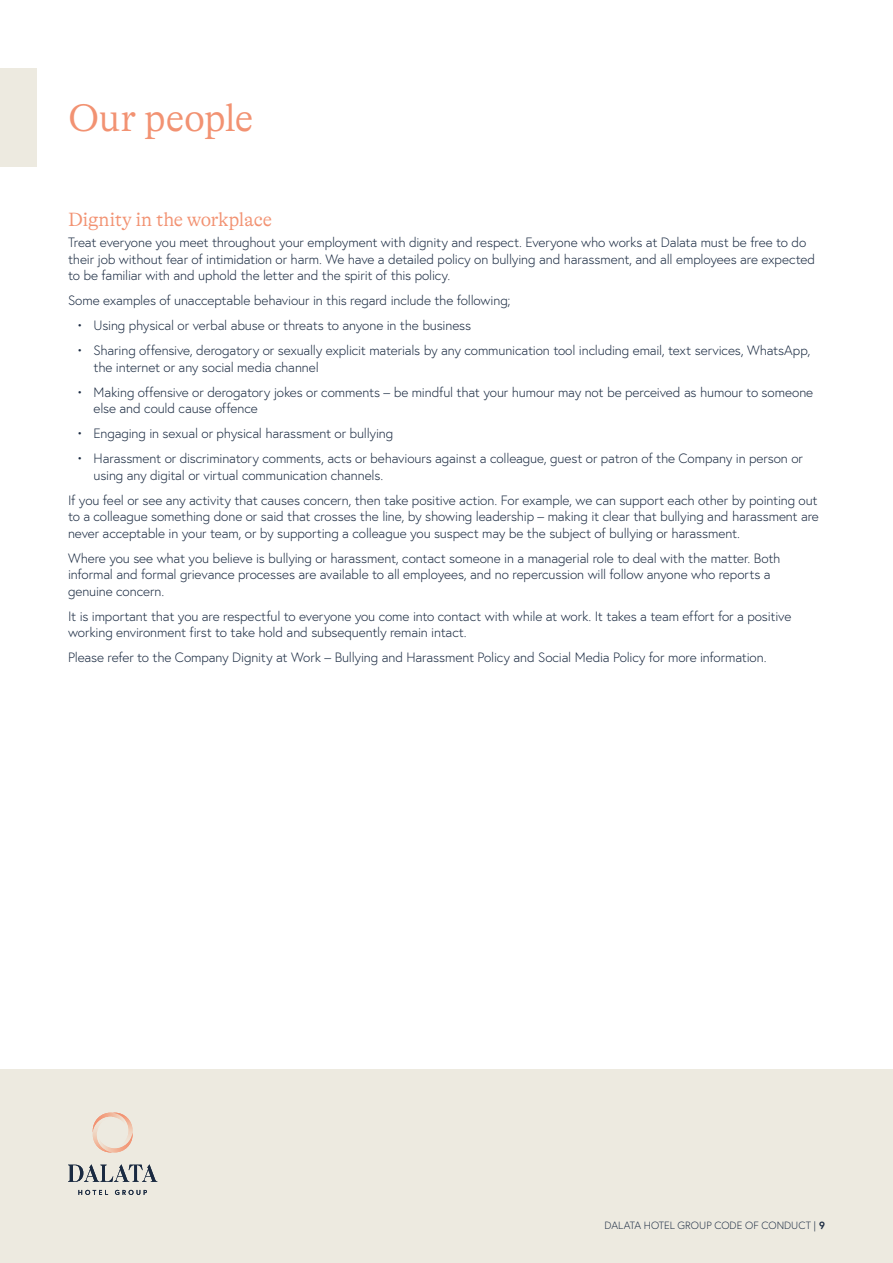
<style>
.page{position:relative;width:893px;height:1263px;background:#fff}
.page>*{position:absolute;margin:0;border:0;box-sizing:border-box;transform-origin:0 0}
.t1{font:300 39px "GT Alpina";letter-spacing:-.005em;color:#f29272}
.t2{font:300 19.5px "GT Alpina";letter-spacing:-.015em;color:#f29272}
.t3{font:300 13.5px/16.5px "Europa";letter-spacing:-.01em;color:#1a2a41}
.t4{font:300 10.5px "Europa";letter-spacing:.005em;color:#1a2a41}
.s1{font-weight:700}
</style>
<div class="page">
<div style="left:0;top:68px;width:37px;height:99px;background:#edeae0"></div>
<div style="left:0;top:1069px;width:893px;height:194px;background:#edeae0"></div>
<svg style="left:78px;top:1190px;width:30px;height:5px"></svg>
<svg style="left:115px;top:1190px;width:32px;height:5px"></svg>
<svg style="left:93px;top:1112px;width:40px;height:40px"></svg>
<svg style="left:68px;top:1164px;width:89px;height:18px"></svg>
<h1 class="t1" style="left:68px;top:96px;width:187px">Our people</h1>
<h2 class="t2" style="left:68px;top:209px;width:206px">Dignity in the workplace</h2>
<p class="t3" style="left:68px;top:234px;width:748px">Treat everyone you meet throughout your employment with dignity and respect. Everyone who works at Dalata must be free to do their job without fear of intimidation or harm. We have a detailed policy on bullying and harassment, and all employees are expected to be familiar with and uphold the letter and the spirit of this policy.</p>
<p class="t3" style="left:68px;top:292px;width:444px">Some examples of unacceptable behaviour in this regard include the following;</p>
<p class="t3" style="left:77px;top:317px;width:396px">• Using physical or verbal abuse or threats to anyone in the business</p>
<p class="t3" style="left:94px;top:342px;width:718px;text-indent:-17px">• Sharing offensive, derogatory or sexually explicit materials by any communication tool including email, text services, WhatsApp, the internet or any social media channel</p>
<p class="t3" style="left:94px;top:384px;width:721px;text-indent:-17px">• Making offensive or derogatory jokes or comments – be mindful that your humour may not be perceived as humour to someone else and could cause offence</p>
<p class="t3" style="left:77px;top:425px;width:318px">• Engaging in sexual or physical harassment or bullying</p>
<p class="t3" style="left:94px;top:450px;width:711px;text-indent:-17px">• Harassment or discriminatory comments, acts or behaviours against a colleague, guest or patron of the Company in person or using any digital or virtual communication channels.</p>
<p class="t3" style="left:68px;top:492px;width:752px;text-align:justify">If you feel or see any activity that causes concern, then take positive action. For example, we can support each other by pointing out to a colleague something done or said that crosses the line, by showing leadership – making it clear that bullying and harassment are never acceptable in your team, or by supporting a colleague you suspect may be the subject of bullying or harassment.</p>
<p class="t3" style="left:68px;top:550px;width:714px">Where you see what you believe is bullying or harassment, contact someone in a managerial role to deal with the matter. Both informal and formal grievance processes are available to all employees, and no repercussion will follow anyone who reports a genuine concern.</p>
<p class="t3" style="left:68px;top:608px;width:725px">It is important that you are respectful to everyone you come into contact with while at work. It takes a team effort for a positive working environment first to take hold and subsequently remain intact.</p>
<p class="t3" style="left:68px;top:649px;width:700px">Please refer to the Company Dignity at Work – Bullying and Harassment Policy and Social Media Policy for more information.</p>
<p class="t4" style="left:605px;top:1219px;width:222px">DALATA HOTEL GROUP CODE OF CONDUCT | <span class="s1">9</span></p>
</div>
